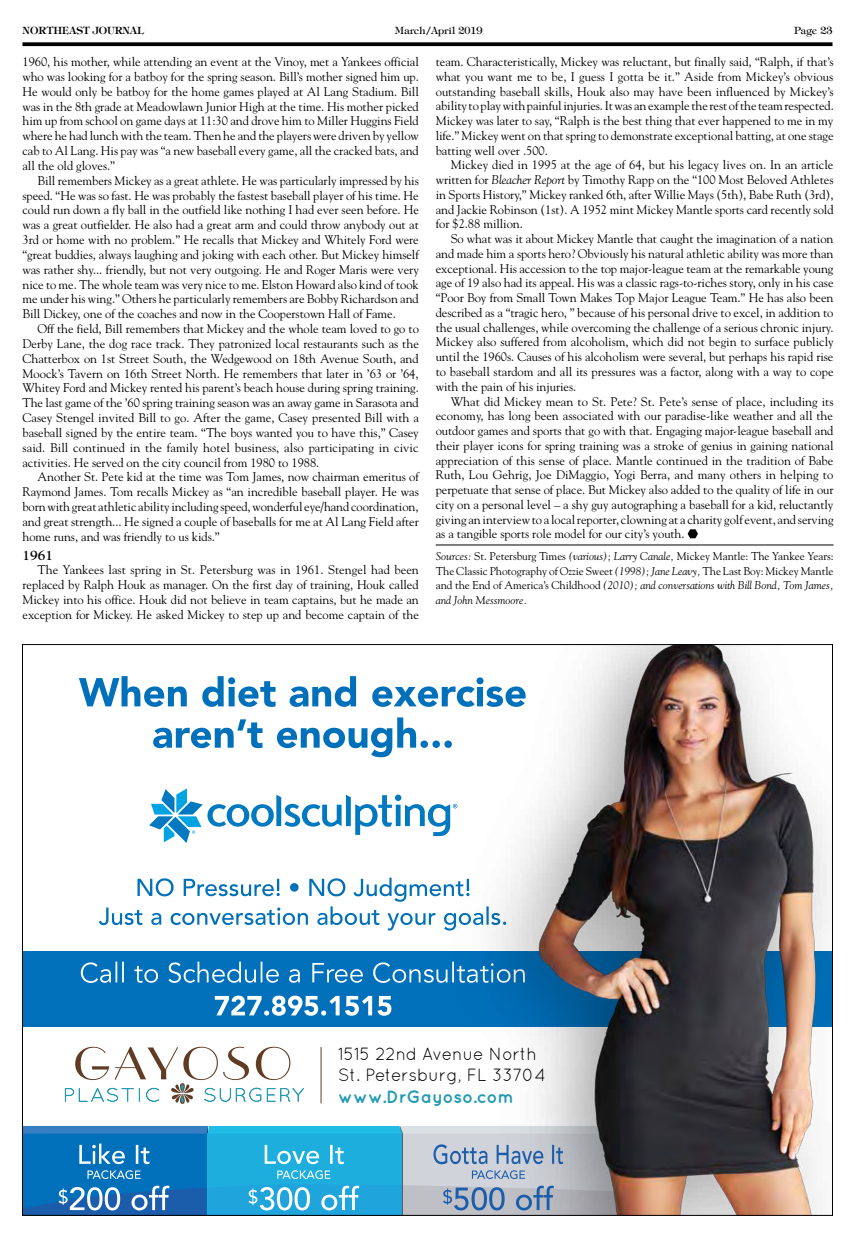
<style>
.page{position:relative;width:855px;height:1238px;background:#fff}
.page>*{position:absolute;margin:0;border:0;box-sizing:border-box;transform-origin:0 0}
.t1{font:17.62px/21.2px "Quicksand";color:#000}
.t2{font:700 17.62px "Quicksand";color:#249bb5}
.t3{font:700 13.75px "Goudy";color:#000}
.t4{font:12.5px/14.9px "Goudy";letter-spacing:-.005em;color:#000;text-align:justify}
.t5{font:11.25px/14.5px "Goudy";letter-spacing:-.005em;color:#000;text-align:justify}
.t6{font:10px "Tiffany";color:#000}
.t7{font:600 10px "Tiffany";color:#000}
.s1{font-style:italic}
</style>
<div class="page">
<svg style="left:22px;top:42px;width:810px;height:4px;background:#151515"></svg>
<hr style="left:436px;top:544px;width:398px;height:1px;background:#000">
<svg style="left:688px;top:529px;width:10px;height:9px"></svg>
<svg style="left:149px;top:788px;width:268px;height:55px"></svg>
<svg style="left:64px;top:1046px;width:240px;height:57px"></svg>
<hr style="left:321px;top:1047px;width:1px;height:56px;background:#603c24">
<div style="left:22px;top:951px;width:810px;height:75px;background:#0070bb"></div>
<svg style="left:153px;top:717px;width:264px;height:40px"></svg>
<svg style="left:79px;top:676px;width:338px;height:31px"></svg>
<svg style="left:99px;top:877px;width:318px;height:53px"></svg>
<svg style="left:215px;top:995px;width:176px;height:20px"></svg>
<svg style="left:81px;top:961px;width:336px;height:22px"></svg>
<img style="left:417px;top:646px;width:414px;height:567px">
<svg style="left:24px;top:1125px;width:598px;height:88px;background:#58a2ca"></svg>
<p class="t7" style="left:22px;top:24px;width:123px">NORTHEAST JOURNAL</p>
<p class="t6" style="left:395px;top:24px;width:89px">March/April 2019</p>
<p class="t6" style="left:794px;top:24px;width:40px">Page 23</p>
<p class="t4" style="left:22px;top:54px;width:398px">1960, his mother, while attending an event at the Vinoy, met a Yankees official who was looking for a batboy for the spring season. Bill’s mother signed him up.<br>He would only be batboy for the home games played at Al Lang Stadium. Bill was in the 8th grade at Meadowlawn Junior High at the time. His mother picked him up from school on game days at 11:30 and drove him to Miller Huggins Field where he had lunch with the team. Then he and the players were driven by yellow cab to Al Lang. His pay was “a new baseball every game, all the cracked bats, and all the old gloves.”</p>
<p class="t4" style="left:22px;top:173px;width:398px;text-indent:15px">Bill remembers Mickey as a great athlete. He was particularly impressed by his speed. “He was so fast. He was probably the fastest baseball player of his time. He could run down a fly ball in the outfield like nothing I had ever seen before. He was a great outfielder. He also had a great arm and could throw anybody out at 3rd or home with no problem.” He recalls that Mickey and Whitely Ford were “great buddies, always laughing and joking with each other. But Mickey himself was rather shy... friendly, but not very outgoing. He and Roger Maris were very nice to me. The whole team was very nice to me. Elston Howard also kind of took me under his wing.” Others he particularly remembers are Bobby Richardson and Bill Dickey, one of the coaches and now in the Cooperstown Hall of Fame.</p>
<p class="t4" style="left:22px;top:321px;width:398px;text-indent:15px">Off the field, Bill remembers that Mickey and the whole team loved to go to Derby Lane, the dog race track. They patronized local restaurants such as the Chatterbox on 1st Street South, the Wedgewood on 18th Avenue South, and Moock’s Tavern on 16th Street North. He remembers that later in ’63 or ’64, Whitey Ford and Mickey rented his parent’s beach house during spring training.<br>The last game of the ’60 spring training season was an away game in Sarasota and Casey Stengel invited Bill to go. After the game, Casey presented Bill with a baseball signed by the entire team. “The boys wanted you to have this,” Casey said. Bill continued in the family hotel business, also participating in civic activities. He served on the city council from 1980 to 1988.</p>
<p class="t4" style="left:22px;top:469px;width:398px;text-indent:15px">Another St. Pete kid at the time was Tom James, now chairman emeritus of Raymond James. Tom recalls Mickey as “an incredible baseball player. He was born with great athletic ability including speed, wonderful eye/hand coordination, and great strength... He signed a couple of baseballs for me at Al Lang Field after home runs, and was friendly to us kids.”</p>
<p class="t3" style="left:22px;top:546px;width:32px">1961</p>
<p class="t4" style="left:22px;top:562px;width:398px;text-indent:15px">The Yankees last spring in St. Petersburg was in 1961. Stengel had been replaced by Ralph Houk as manager. On the first day of training, Houk called Mickey into his office. Houk did not believe in team captains, but he made an exception for Mickey. He asked Mickey to step up and become captain of the</p>
<p class="t4" style="left:436px;top:54px;width:400px">team. Characteristically, Mickey was reluctant, but finally said, “Ralph, if that’s what you want me to be, I guess I gotta be it.” Aside from Mickey’s obvious outstanding baseball skills, Houk also may have been influenced by Mickey’s ability to play with painful injuries. It was an example the rest of the team respected.<br>Mickey was later to say, “Ralph is the best thing that ever happened to me in my life.” Mickey went on that spring to demonstrate exceptional batting, at one stage batting well over .500.</p>
<p class="t4" style="left:436px;top:157px;width:399px;text-indent:15px">Mickey died in 1995 at the age of 64, but his legacy lives on. In an article written for <span class="s1">Bleacher Report</span> by Timothy Rapp on the “100 Most Beloved Athletes in Sports History,” Mickey ranked 6th, after Willie Mays (5th), Babe Ruth (3rd), and Jackie Robinson (1st). A 1952 mint Mickey Mantle sports card recently sold for $2.88 million.</p>
<p class="t4" style="left:436px;top:231px;width:400px;text-indent:15px">So what was it about Mickey Mantle that caught the imagination of a nation and made him a sports hero? Obviously his natural athletic ability was more than exceptional. His accession to the top major-league team at the remarkable young age of 19 also had its appeal. His was a classic rags-to-riches story, only in his case “Poor Boy from Small Town Makes Top Major League Team.” He has also been described as a “tragic hero, ” because of his personal drive to excel, in addition to the usual challenges, while overcoming the challenge of a serious chronic injury.<br>Mickey also suffered from alcoholism, which did not begin to surface publicly until the 1960s. Causes of his alcoholism were several, but perhaps his rapid rise to baseball stardom and all its pressures was a factor, along with a way to cope with the pain of his injuries.</p>
<p class="t4" style="left:436px;top:393px;width:399px;text-indent:15px">What did Mickey mean to St. Pete? St. Pete’s sense of place, including its economy, has long been associated with our paradise-like weather and all the outdoor games and sports that go with that. Engaging major-league baseball and their player icons for spring training was a stroke of genius in gaining national appreciation of this sense of place. Mantle continued in the tradition of Babe Ruth, Lou Gehrig, Joe DiMaggio, Yogi Berra, and many others in helping to perpetuate that sense of place. But Mickey also added to the quality of life in our city on a personal level – a shy guy autographing a baseball for a kid, reluctantly giving an interview to a local reporter, clowning at a charity golf event, and serving as a tangible sports role model for our city’s youth.</p>
<p class="t5" style="left:436px;top:549px;width:399px"><span class="s1">Sources:</span> St. Petersburg Times <span class="s1">(various); Larry Canale,</span> Mickey Mantle: The Yankee Years:<br>The Classic Photography of Ozzie Sweet <span class="s1">(1998); Jane Leavy,</span> The Last Boy: Mickey Mantle and the End of America’s Childhood <span class="s1">(2010); and conversations with Bill Bond, Tom James, and John Messmoore.</span></p>
<h1 class="t1" style="left:338px;top:1043px;width:209px">1515 22nd Avenue North<br>St. Petersburg, FL 33704</h1>
<h1 class="t2" style="left:338px;top:1085px;width:178px">www.DrGayoso.com</h1>
</div>
